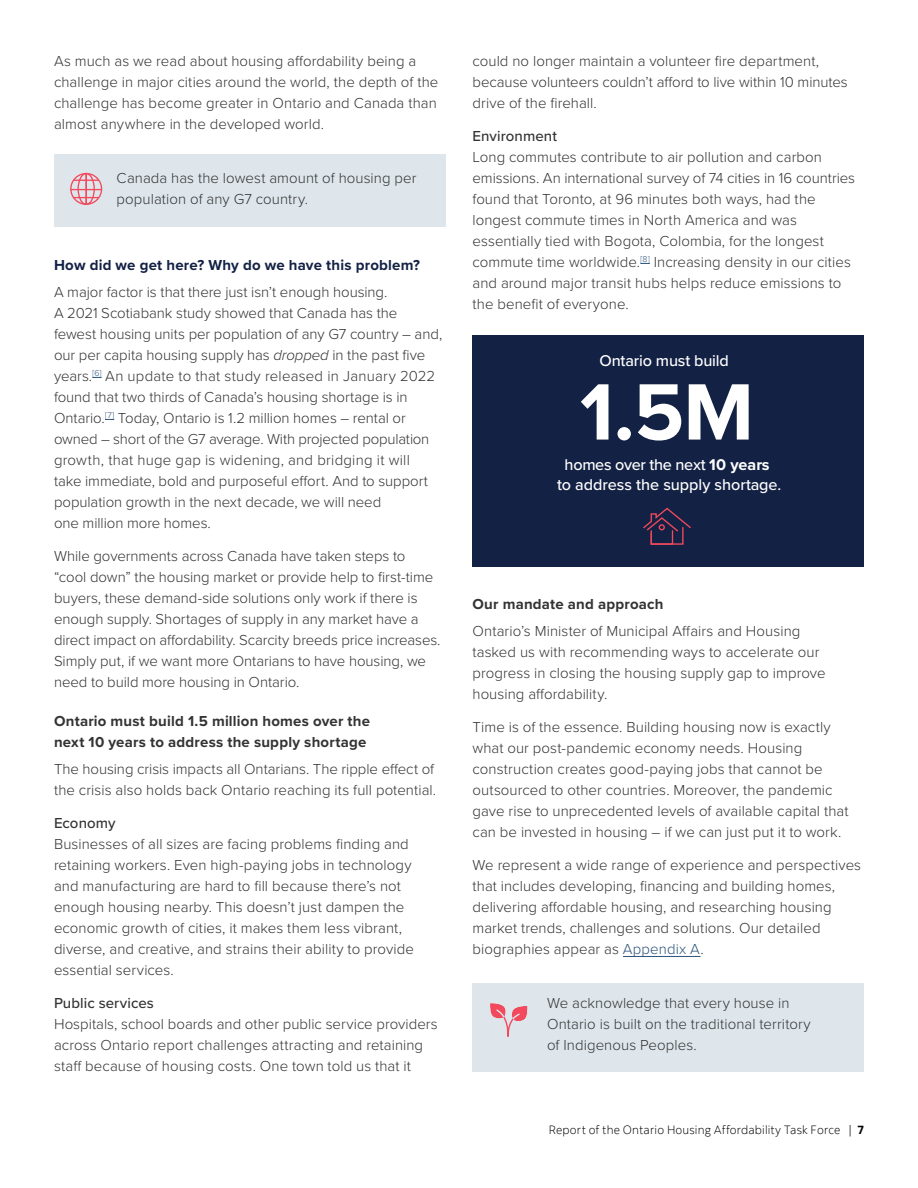
<style>
.page{position:relative;width:918px;height:1188px;background:#fff}
.page>*{position:absolute;margin:0;border:0;box-sizing:border-box;transform-origin:0 0}
.t1{font:700 82.8px "Proxima Nova";color:#fff}
.t2{font:500 16.2px/19.5px "Proxima Nova";letter-spacing:-.01em;color:#fff;text-align:center}
.HATF_bro_body{font:300 15px/21px "Proxima Nova";letter-spacing:.005em;color:#333}
.HATF__H4_subhead{font:700 15px/21px "Proxima Nova";letter-spacing:.015em;color:#333}
.HATF__H3_subhead{font:700 15px "Proxima Nova";letter-spacing:.015em;color:#132145}
.HATF_H5_medium{font:500 15px "Proxima Nova";letter-spacing:.005em;color:#333}
.t3{font:300 12px "Scotia";letter-spacing:.01em;color:#000}
.s1{font-style:italic}
.s2{font-weight:700}
.s3{color:#2b527a}
.s4{font-weight:400;color:#333}
</style>
<div class="page">
<div style="left:472px;top:983px;width:392px;height:88px;background:#dee6ec"></div>
<div style="left:54px;top:154px;width:392px;height:73px;background:#dee6ec"></div>
<svg style="left:70px;top:172px;width:33px;height:33px"></svg>
<svg style="left:490px;top:1003px;width:38px;height:34px"></svg>
<hr style="left:623px;top:956px;width:78px;height:1px;background:#2b527a">
<div style="left:472px;top:336px;width:392px;height:231px;background:#132145"></div>
<svg style="left:643px;top:507px;width:48px;height:38px"></svg>
<p class="HATF_bro_body" style="left:54px;top:50px;width:386px">As much as we read about housing affordability being a challenge in major cities around the world, the depth of the challenge has become greater in Ontario and Canada than almost anywhere in the developed world.</p>
<p class="HATF_bro_body" style="left:117px;top:167px;width:301px">Canada has the lowest amount of housing per population of any G7 country.</p>
<h3 class="HATF__H3_subhead" style="left:54px;top:254px;width:368px">How did we get here? Why do we have this problem?</h3>
<p class="HATF_bro_body" style="left:54px;top:281px;width:390px">A major factor is that there just isn’t enough housing.<br>A 2021 Scotiabank study showed that Canada has the fewest housing units per population of any G7 country – and, our per capita housing supply has <span class="s1">dropped</span> in the past five years.<sup>[6]</sup> An update to that study released in January 2022 found that two thirds of Canada’s housing shortage is in Ontario.<sup>[7]</sup> Today, Ontario is 1.2 million homes – rental or owned – short of the G7 average. With projected population growth, that huge gap is widening, and bridging it will<br>take immediate, bold and purposeful effort. And to support population growth in the next decade, we will need<br>one million more homes.</p>
<p class="HATF_bro_body" style="left:54px;top:545px;width:388px">While governments across Canada have taken steps to “cool down” the housing market or provide help to first-time buyers, these demand-side solutions only work if there is enough supply. Shortages of supply in any market have a direct impact on affordability. Scarcity breeds price increases.<br>Simply put, if we want more Ontarians to have housing, we need to build more housing in Ontario.</p>
<h4 class="HATF__H4_subhead" style="left:54px;top:710px;width:318px">Ontario must build 1.5 million homes over the next 10 years to address the supply shortage</h4>
<p class="HATF_bro_body" style="left:54px;top:758px;width:384px">The housing crisis impacts all Ontarians. The ripple effect of the crisis also holds back Ontario reaching its full potential.</p>
<h5 class="HATF_H5_medium" style="left:54px;top:812px;width:63px">Economy</h5>
<p class="HATF_bro_body" style="left:54px;top:833px;width:361px">Businesses of all sizes are facing problems finding and retaining workers. Even high-paying jobs in technology and manufacturing are hard to fill because there’s not enough housing nearby. This doesn’t just dampen the economic growth of cities, it makes them less vibrant, diverse, and creative, and strains their ability to provide essential services.</p>
<h5 class="HATF_H5_medium" style="left:54px;top:992px;width:101px">Public services</h5>
<p class="HATF_bro_body" style="left:54px;top:1013px;width:385px">Hospitals, school boards and other public service providers across Ontario report challenges attracting and retaining staff because of housing costs. One town told us that it</p>
<p class="HATF_bro_body" style="left:472px;top:50px;width:377px">could no longer maintain a volunteer fire department, because volunteers couldn’t afford to live within 10 minutes drive of the firehall.</p>
<h5 class="HATF_H5_medium" style="left:472px;top:125px;width:86px">Environment</h5>
<p class="HATF_bro_body" style="left:472px;top:146px;width:384px">Long commutes contribute to air pollution and carbon emissions. An international survey of 74 cities in 16 countries found that Toronto, at 96 minutes both ways, had the longest commute times in North America and was essentially tied with Bogota, Colombia, for the longest commute time worldwide.<sup>[8]</sup> Increasing density in our cities and around major transit hubs helps reduce emissions to the benefit of everyone.</p>
<p class="t2" style="left:600px;top:350px;width:131px">Ontario must build</p>
<h1 class="t1" style="left:580px;top:350px;width:176px">1.5M</h1>
<p class="t2" style="left:557px;top:455px;width:226px">homes over the next <span class="s2">10 years<br></span>to address the supply shortage.</p>
<h4 class="HATF__H4_subhead" style="left:472px;top:593px;width:193px">Our mandate and approach</h4>
<p class="HATF_bro_body" style="left:472px;top:620px;width:355px">Ontario’s Minister of Municipal Affairs and Housing tasked us with recommending ways to accelerate our progress in closing the housing supply gap to improve housing affordability.</p>
<p class="HATF_bro_body" style="left:472px;top:716px;width:378px">Time is of the essence. Building housing now is exactly what our post-pandemic economy needs. Housing construction creates good-paying jobs that cannot be outsourced to other countries. Moreover, the pandemic gave rise to unprecedented levels of available capital that can be invested in housing – if we can just put it to work.</p>
<p class="HATF_bro_body" style="left:472px;top:854px;width:390px">We represent a wide range of experience and perspectives that includes developing, financing and building homes, delivering affordable housing, and researching housing market trends, challenges and solutions. Our detailed biographies appear as <span class="s3">Appendix A</span>.</p>
<p class="HATF_bro_body" style="left:547px;top:992px;width:265px">We acknowledge that every house in<br>Ontario is built on the traditional territory of Indigenous Peoples.</p>
<p class="t3" style="left:549px;top:1122px;width:317px">Report of the Ontario Housing Affordability Task Force <span class="s4">|</span> <span class="s2">7</span></p>
</div>
